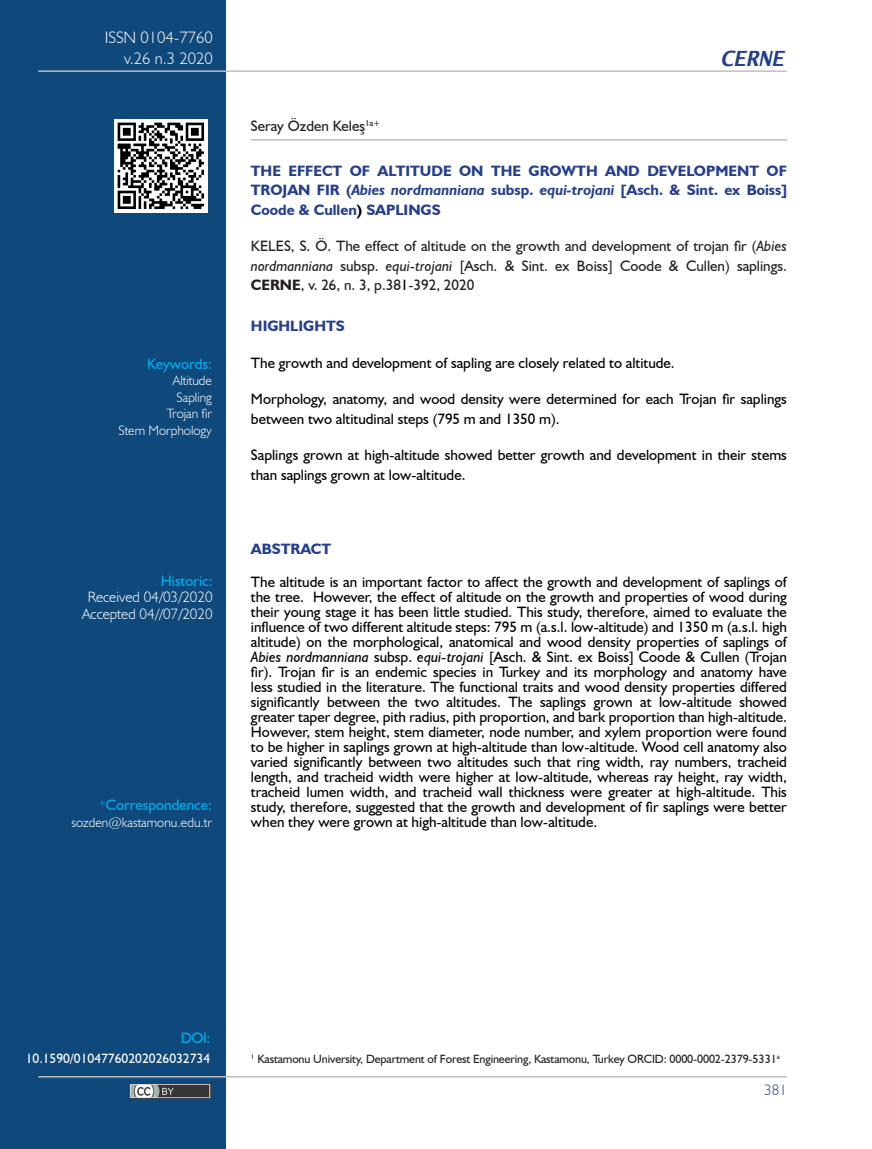
<style>
.page{position:relative;width:872px;height:1149px;background:#fff}
.page>*{position:absolute;margin:0;border:0;box-sizing:border-box;transform-origin:0 0}
.t1{font:italic 700 21px "Lucida Sans Typewriter";color:#253f8e}
.Barra_Lateral{font:300 16.5px "Humanist 521 BT";color:#fff}
.Abstract{font:15px/15px "Humanist 521 BT";color:#000;text-align:justify}
.Highlights{font:15px/19.5px "Humanist 521 BT";color:#000}
.Referência-artigo{font:15px/19.5px "Humanist 521 BT";color:#231f20;text-align:justify}
.Título_Artigo{font:700 15px/19.5px "Humanist 521 BT";color:#253f8e;text-align:justify}
.Barra_Lateral_-_Títu{font:15px "Humanist 521 BT";color:#00aeef}
.Barra_Lateral-2{font:300 15px "Humanist 521 BT";color:#fff}
.Autores{font:15px "Humanist 521 BT";color:#231f20}
.Highlights_-_Titulo{font:700 15px "Humanist 521 BT";color:#253f8e}
.Abistract_-_Titulo{font:700 15px "Humanist 521 BT";color:#253f8e}
.t2{font:300 15px "Humanist 521 BT";color:#253f8e}
.Barra_Lateral-3{font:300 13.5px "Humanist 521 BT";color:#fff}
.Barra_Lateral-4{font:13.5px "Humanist 521 BT";color:#fff}
.Afiliação{font:12px "Humanist 521 BT";letter-spacing:-.01em;color:#231f20}
.s1{font-style:italic}
.s2{color:#000}
.s3{font-weight:700}
</style>
<div class="page">
<div style="left:0;top:0;width:225px;height:1148px;background:#0f487a"></div>
<hr style="left:38px;top:70px;width:749px;height:2px;background:#bdbfc1">
<hr style="left:38px;top:1075px;width:749px;height:2px;background:#bdbfc1">
<img style="left:114px;top:119px;width:94px;height:94px">
<img style="left:129px;top:1083px;width:82px;height:14px">
<hr style="left:251px;top:139px;width:536px;height:1px;background:#bcbdc0">
<p class="Barra_Lateral" style="left:105px;top:27px;width:109px">ISSN 0104-7760</p>
<p class="Barra_Lateral" style="left:124px;top:48px;width:90px">v.26 n.3 2020</p>
<p class="Barra_Lateral_-_Títu" style="left:147px;top:354px;width:66px">Keywords:</p>
<p class="Barra_Lateral-3" style="left:173px;top:372px;width:41px">Altitude</p>
<p class="Barra_Lateral-3" style="left:177px;top:389px;width:37px">Sapling</p>
<p class="Barra_Lateral-3" style="left:166px;top:405px;width:47px">Trojan fir</p>
<p class="Barra_Lateral-3" style="left:118px;top:422px;width:95px">Stem Morphology</p>
<p class="Barra_Lateral_-_Títu" style="left:161px;top:571px;width:53px">Historic:</p>
<p class="Barra_Lateral-2" style="left:88px;top:588px;width:126px">Received 04/03/2020</p>
<p class="Barra_Lateral-2" style="left:82px;top:604px;width:132px">Accepted 04//07/2020</p>
<p class="Barra_Lateral_-_Títu" style="left:99px;top:795px;width:114px"><sup>+</sup>Correspondence:</p>
<p class="Barra_Lateral-3" style="left:71px;top:813px;width:142px">sozden@kastamonu.edu.tr</p>
<h1 class="t1" style="left:720px;top:46px;width:65px">CERNE</h1>
<p class="Autores" style="left:251px;top:116px;width:131px">Seray Özden Keleş<sup>1a+</sup></p>
<p class="Título_Artigo" style="left:251px;top:160px;width:537px">THE EFFECT OF ALTITUDE ON THE GROWTH AND DEVELOPMENT OF TROJAN FIR (<span class="s1">Abies nordmanniana</span> subsp. <span class="s1">equi-trojani</span> [Asch. &amp; Sint. ex Boiss] Coode &amp; Cullen<span class="s2">)</span> SAPLINGS</p>
<p class="Referência-artigo" style="left:251px;top:236px;width:537px">KELES, S. Ö. The effect of altitude on the growth and development of trojan fir (<span class="s1">Abies nordmanniana</span> subsp. <span class="s1">equi-trojani</span> [Asch. &amp; Sint. ex Boiss] Coode &amp; Cullen) saplings.<br><span class="s3">CERNE</span>, v. 26, n. 3, p.38<span class="s2">1</span>-392, 2020</p>
<p class="Highlights_-_Titulo" style="left:251px;top:316px;width:95px">HIGHLIGHTS</p>
<p class="Highlights" style="left:251px;top:352px;width:425px">The growth and development of sapling are closely related to altitude.</p>
<p class="Highlights" style="left:251px;top:389px;width:537px">Morphology, anatomy, and wood density were determined for each Trojan fir saplings between two altitudinal steps (795 m and 1350 m).</p>
<p class="Highlights" style="left:251px;top:445px;width:537px">Saplings grown at high-altitude showed better growth and development in their stems than saplings grown at low-altitude.</p>
<p class="Abistract_-_Titulo" style="left:251px;top:540px;width:82px">ABSTRACT</p>
<p class="Abstract" style="left:251px;top:573px;width:537px">The altitude is an important factor to affect the growth and development of saplings of the tree. However, the effect of altitude on the growth and properties of wood during their young stage it has been little studied. This study, therefore, aimed to evaluate the influence of two different altitude steps: 795 m (a.s.l. low-altitude) and 1350 m (a.s.l. high altitude) on the morphological, anatomical and wood density properties of saplings of <span class="s1">Abies nordmanniana</span> subsp. <span class="s1">equi-trojani</span> [Asch. &amp; Sint. ex Boiss] Coode &amp; Cullen (Trojan fir). Trojan fir is an endemic species in Turkey and its morphology and anatomy have less studied in the literature. The functional traits and wood density properties differed significantly between the two altitudes. The saplings grown at low-altitude showed greater taper degree, pith radius, pith proportion, and bark proportion than high-altitude.<br>However, stem height, stem diameter, node number, and xylem proportion were found to be higher in saplings grown at high-altitude than low-altitude. Wood cell anatomy also varied significantly between two altitudes such that ring width, ray numbers, tracheid length, and tracheid width were higher at low-altitude, whereas ray height, ray width, tracheid lumen width, and tracheid wall thickness were greater at high-altitude. This study, therefore, suggested that the growth and development of fir saplings were better when they were grown at high-altitude than low-altitude.</p>
<p class="Barra_Lateral_-_Títu" style="left:181px;top:1028px;width:31px">DOI:</p>
<p class="Barra_Lateral-4" style="left:26px;top:1049px;width:186px">10.1590/01047760202026032734</p>
<p class="Afiliação" style="left:251px;top:1051px;width:530px"><sup>1</sup> Kastamonu University, Department of Forest Engineering, Kastamonu, Turkey ORCID: 0000-0002-2379-5331<sup>a</sup></p>
<p class="t2" style="left:764px;top:1079px;width:24px">381</p>
</div>
